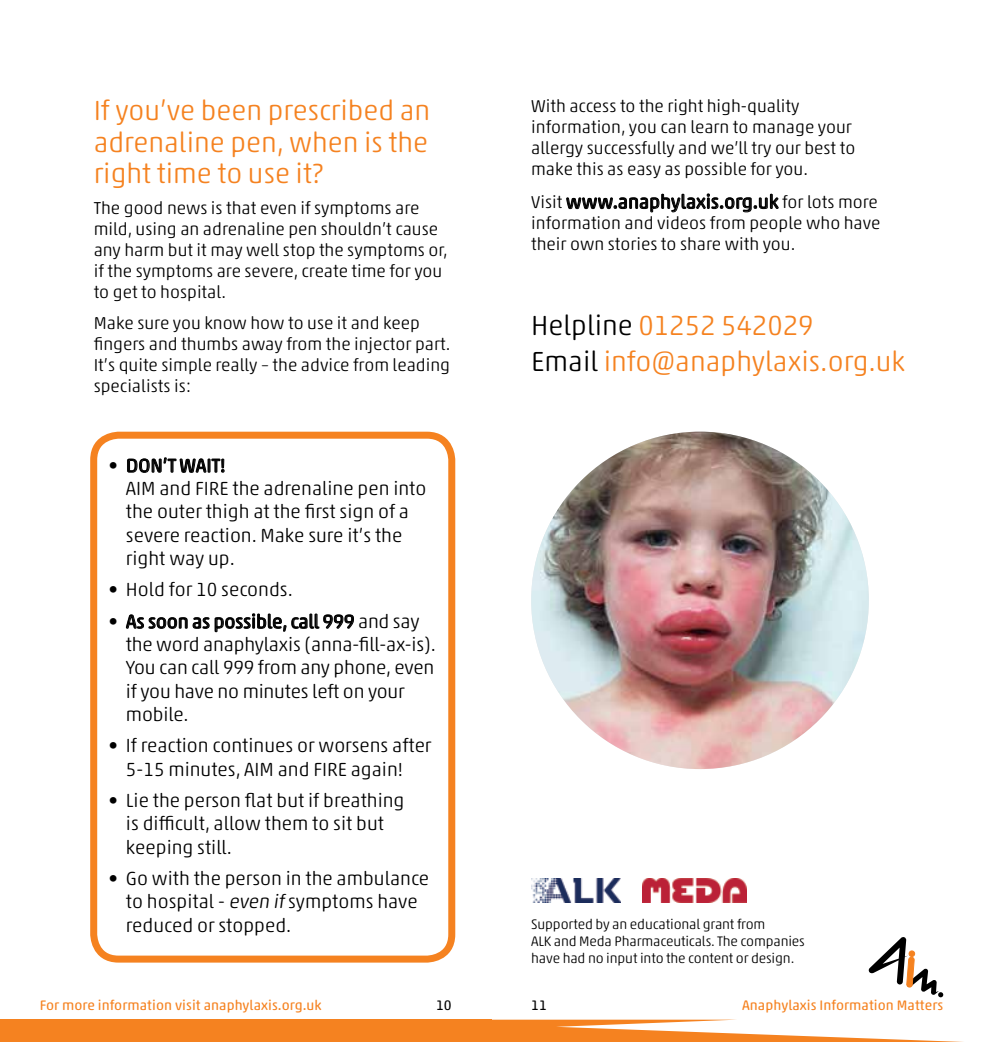
<style>
.page{position:relative;width:983px;height:1042px;background:#fff}
.page>*{position:absolute;margin:0;border:0;box-sizing:border-box;transform-origin:0 0}
.t1{font:300 28px/31.5px "Akko Rounded Pro";color:#f58220;text-align:justify}
.t2{font:300 19.25px/23.1px "Akko Rounded Pro";color:#000}
.t3{font:19.25px "Akko Rounded Pro";color:#000}
.t4{font:300 17.5px/21px "Akko Rounded Pro";color:#000}
.t5{font:300 14px/16.8px "Akko Rounded Pro";letter-spacing:-.01em;color:#000}
.t6{font:14px "Akko Rounded Pro";letter-spacing:.005em;color:#f58220}
.t7{font:14px "Akko Rounded Pro";color:#000}
.s1{color:#000}
.s2{font-weight:300;font-size:17.5px}
.s3{font-weight:400}
</style>
<div class="page">
<svg style="left:868px;top:937px;width:75px;height:60px"></svg>
<svg style="left:491px;top:1019px;width:472px;height:23px"></svg>
<div style="left:0;top:1019px;width:491px;height:23px;background:#f58220"></div>
<svg style="left:566px;top:194px;width:212px;height:18px"></svg>
<img style="left:531px;top:432px;width:337px;height:337px;border-radius:169px">
<img style="left:531px;top:878px;width:89px;height:24px">
<img style="left:642px;top:878px;width:104px;height:24px">
<div style="left:90px;top:432px;width:365px;height:530px;border:7px solid #f58220;border-radius:25px"></div>
<svg style="left:127px;top:457px;width:97px;height:16px"></svg>
<svg style="left:126px;top:613px;width:228px;height:19px"></svg>
<h1 class="t1" style="left:94px;top:95px;width:338px">If you’ve been prescribed an adrenaline pen, when is the right time to use it?</h1>
<p class="t4" style="left:94px;top:198px;width:355px">The good news is that even if symptoms are mild, using an adrenaline pen shouldn’t cause any harm but it may well stop the symptoms or, if the symptoms are severe, create time for you to get to hospital.</p>
<p class="t4" style="left:94px;top:312px;width:358px">Make sure you know how to use it and keep fingers and thumbs away from the injector part.<br>It’s quite simple really – the advice from leading specialists is:</p>
<h1 class="t1" style="left:531px;top:307px;width:375px;line-height:36.4px"><span class="s1">Helpline</span> 01252 542029<br><span class="s1">Email</span> info@anaphylaxis.org.uk</h1>
<p class="t4" style="left:531px;top:96px;width:325px">With access to the right high-quality information, you can learn to manage your allergy successfully and we’ll try our best to make this as easy as possible for you.</p>
<p class="t3" style="left:531px;top:190px;width:348px"><span class="s2">Visit</span> www.anaphylaxis.org.uk <span class="s2">for lots more</span></p>
<p class="t4" style="left:531px;top:213px;width:351px">information and videos from people who have their own stories to share with you.</p>
<p class="t2" style="left:126px;top:454px;width:302px;text-indent:-17px">• <span class="s3">DON’T WAIT!<br></span>AIM and FIRE the adrenaline pen into the outer thigh at the first sign of a severe reaction. Make sure it’s the right way up.</p>
<p class="t2" style="left:109px;top:578px;width:186px">• Hold for 10 seconds.</p>
<p class="t2" style="left:126px;top:610px;width:311px;text-indent:-17px">• <span class="s3">As soon as possible, call 999</span> and say the word anaphylaxis (anna-fill-ax-is).<br>You can call 999 from any phone, even if you have no minutes left on your mobile.</p>
<p class="t2" style="left:109px;top:734px;width:324px;text-align:center">• If reaction continues or worsens after<br>5-15 minutes, AIM and FIRE again!</p>
<p class="t2" style="left:126px;top:789px;width:280px;text-indent:-17px">• Lie the person flat but if breathing is difficult, allow them to sit but keeping still.</p>
<p class="t2" style="left:126px;top:867px;width:304px;text-indent:-17px">• Go with the person in the ambulance to hospital - even if symptoms have reduced or stopped.</p>
<p class="t5" style="left:531px;top:915px;width:275px">Supported by an educational grant from<br>ALK and Meda Pharmaceuticals. The companies have had no input into the content or design.</p>
<p class="t6" style="left:40px;top:996px;width:283px">For more information visit anaphylaxis.org.uk</p>
<p class="t7" style="left:436px;top:996px;width:17px">10</p>
<p class="t7" style="left:531px;top:996px;width:17px">11</p>
<p class="t6" style="left:741px;top:996px;width:203px">Anaphylaxis Information Matters</p>
</div>
